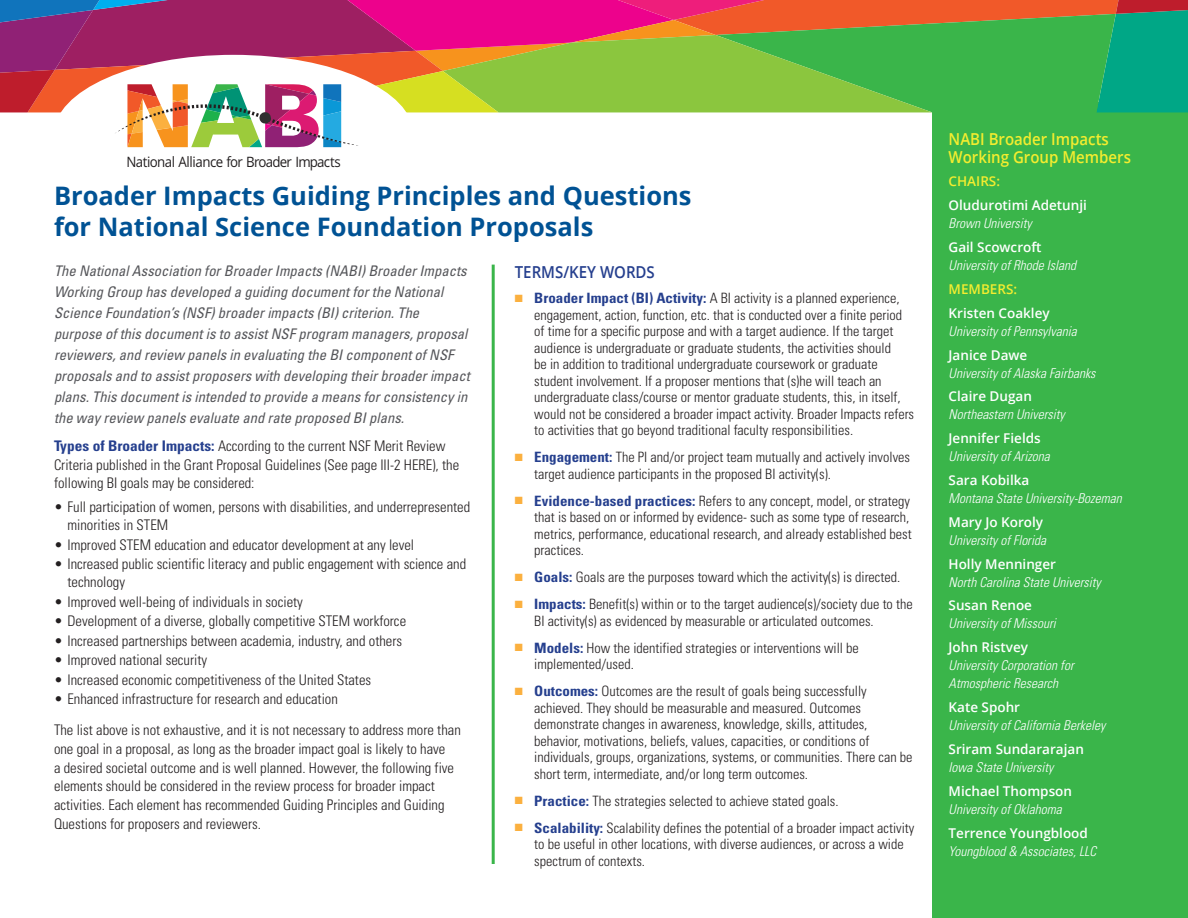
<style>
.page{position:relative;width:1188px;height:918px;background:#fff}
.page>*{position:absolute;margin:0;border:0;box-sizing:border-box;transform-origin:0 0}
.Flyer_Title{font:700 25.5px/31.5px "Open Sans";color:#005294}
.Committee_Lists{font:600 16.5px/18px "Open Sans";color:#f4ed2f;scale:.91 1}
.Committee_Subhead{font:600 16.5px "Open Sans";color:#253f8e;scale:.91 1}
.Body{font:300 condensed 14.7px/18.8px "Univers LT Std";color:#231f20}
.Intro{font:italic condensed 14.7px/21px "Univers LT Std";color:#55565a}
.t1{font:300 condensed 14.25px/16.5px "Univers LT Std";color:#231f20}
.t2{font:14.25px "Open Sans";letter-spacing:-.045em;color:#231f20;scale:.93 1}
.Committee_Lists-2{font:italic 300 condensed 13.5px/18px "Univers LT Std";color:#fff}
.Committee_Lists-3{font:600 13.5px/18px "Open Sans";color:#fff}
.Committee_Lists-4{font:600 13.5px "Open Sans";color:#f4ed2f}
.s1{font-weight:700;color:#253f8e}
.s2{color:#fbb03f}
.s3{font-family:"Univers LT Std";font-weight:300;font-style:italic;font-stretch:condensed}
.s4{font-family:"Open Sans";font-weight:600;font-style:normal;font-stretch:normal}
</style>
<div class="page">
<div style="left:932px;top:103px;width:256px;height:815px;background:#3ab54a"></div>
<svg style="left:0;top:0;width:1188px;height:147px"></svg>
<hr style="left:492px;top:265px;width:3px;height:599px;background:#3ab54a">
<p class="t2" style="left:127px;top:152px;width:232px">National Alliance for Broader Impacts</p>
<p class="Flyer_Title" style="left:54px;top:179px;width:639px">Broader Impacts Guiding Principles and Questions for National Science Foundation Proposals</p>
<p class="Intro" style="left:54px;top:260px;width:417px">The National Association for Broader Impacts (NABI) Broader Impacts Working Group has developed a guiding document for the National Science Foundation’s (NSF) broader impacts (BI) criterion. The purpose of this document is to assist NSF program managers, proposal reviewers, and review panels in evaluating the BI component of NSF proposals and to assist proposers with developing their broader impact plans. This document is intended to provide a means for consistency in the way review panels evaluate and rate proposed BI plans.</p>
<p class="Body" style="left:54px;top:436px;width:407px"><span class="s1">Types of Broader Impacts:</span> According to the current NSF Merit Review<br>Criteria published in the Grant Proposal Guidelines (See page III-2 HERE), the following BI goals may be considered:</p>
<p class="Body" style="left:68px;top:498px;width:404px;line-height:18px;text-indent:-14px">• Full participation of women, persons with disabilities, and underrepresented minorities in STEM</p>
<p class="Body" style="left:54px;top:535px;width:362px">• Improved STEM education and educator development at any level</p>
<p class="Body" style="left:68px;top:555px;width:400px;line-height:18px;text-indent:-14px">• Increased public scientific literacy and public engagement with science and technology</p>
<p class="Body" style="left:54px;top:592px;width:250px">• Improved well-being of individuals in society</p>
<p class="Body" style="left:54px;top:612px;width:354px">• Development of a diverse, globally competitive STEM workforce</p>
<p class="Body" style="left:54px;top:631px;width:350px">• Increased partnerships between academia, industry, and others</p>
<p class="Body" style="left:54px;top:651px;width:155px">• Improved national security</p>
<p class="Body" style="left:54px;top:670px;width:319px">• Increased economic competitiveness of the United States</p>
<p class="Body" style="left:54px;top:690px;width:285px">• Enhanced infrastructure for research and education</p>
<p class="Body" style="left:54px;top:721px;width:408px">The list above is not exhaustive, and it is not necessary to address more than one goal in a proposal, as long as the broader impact goal is likely to have<br>a desired societal outcome and is well planned. However, the following five elements should be considered in the review process for broader impact activities. Each element has recommended Guiding Principles and Guiding Questions for proposers and reviewers.</p>
<p class="Committee_Subhead" style="left:515px;top:261px;width:155px">TERMS/KEY WORDS</p>
<p class="t1" style="left:534px;top:290px;width:381px;text-indent:-20px"><span class="s2">■</span> <span class="s1">Broader Impact (BI) Activity:</span> A BI activity is a planned experience, engagement, action, function, etc. that is conducted over a finite period of time for a specific purpose and with a target audience. If the target audience is undergraduate or graduate students, the activities should<br>be in addition to traditional undergraduate coursework or graduate student involvement. If a proposer mentions that (s)he will teach an undergraduate class/course or mentor graduate students, this, in itself, would not be considered a broader impact activity. Broader Impacts refers to activities that go beyond traditional faculty responsibilities.</p>
<p class="t1" style="left:534px;top:449px;width:377px;text-indent:-20px"><span class="s2">■</span> <span class="s1">Engagement:</span> The PI and/or project team mutually and actively involves target audience participants in the proposed BI activity(s).</p>
<p class="t1" style="left:534px;top:493px;width:379px;text-indent:-20px"><span class="s2">■</span> <span class="s1">Evidence-based practices:</span> Refers to any concept, model, or strategy that is based on or informed by evidence- such as some type of research, metrics, performance, educational research, and already established best practices.</p>
<p class="t1" style="left:515px;top:569px;width:387px"><span class="s2">■</span> <span class="s1">Goals:</span> Goals are the purposes toward which the activity(s) is directed.</p>
<p class="t1" style="left:534px;top:596px;width:380px;text-indent:-20px"><span class="s2">■</span> <span class="s1">Impacts:</span> Benefit(s) within or to the target audience(s)/society due to the<br>BI activity(s) as evidenced by measurable or articulated outcomes.</p>
<p class="t1" style="left:534px;top:640px;width:326px;text-indent:-20px"><span class="s2">■</span> <span class="s1">Models:</span> How the identified strategies or interventions will be implemented/used.</p>
<p class="t1" style="left:534px;top:683px;width:380px;text-indent:-20px"><span class="s2">■</span> <span class="s1">Outcomes:</span> Outcomes are the result of goals being successfully achieved. They should be measurable and measured. Outcomes demonstrate changes in awareness, knowledge, skills, attitudes, behavior, motivations, beliefs, values, capacities, or conditions of individuals, groups, organizations, systems, or communities. There can be short term, intermediate, and/or long term outcomes.</p>
<p class="t1" style="left:515px;top:793px;width:325px"><span class="s2">■</span> <span class="s1">Practice:</span> The strategies selected to achieve stated goals.</p>
<p class="t1" style="left:534px;top:820px;width:382px;text-indent:-20px"><span class="s2">■</span> <span class="s1">Scalability:</span> Scalability defines the potential of a broader impact activity to be useful in other locations, with diverse audiences, or across a wide spectrum of contexts.</p>
<p class="Committee_Lists" style="left:949px;top:129px;width:202px">NABI Broader Impacts<br>Working Group Members</p>
<p class="Committee_Lists-4" style="left:949px;top:172px;width:53px">CHAIRS:</p>
<p class="Committee_Lists-3" style="left:949px;top:196px;width:140px">Oludurotimi Adetunji<br><span class="s3">Brown University</span></p>
<p class="Committee_Lists-2" style="left:949px;top:238px;width:129px"><span class="s4">Gail Scowcroft<br></span>University of Rhode Island</p>
<p class="Committee_Lists-4" style="left:949px;top:280px;width:70px">MEMBERS:</p>
<p class="Committee_Lists-2" style="left:949px;top:304px;width:130px"><span class="s4">Kristen Coakley<br></span>University of Pennsylvania</p>
<p class="Committee_Lists-2" style="left:949px;top:346px;width:148px"><span class="s4">Janice Dawe<br></span>University of Alaska Fairbanks</p>
<p class="Committee_Lists-2" style="left:949px;top:388px;width:118px"><span class="s4">Claire Dugan<br></span>Northeastern University</p>
<p class="Committee_Lists-2" style="left:949px;top:430px;width:103px"><span class="s4">Jennifer Fields<br></span>University of Arizona</p>
<p class="Committee_Lists-2" style="left:949px;top:471px;width:175px"><span class="s4">Sara Kobilka<br></span>Montana State University-Bozeman</p>
<p class="Committee_Lists-2" style="left:949px;top:513px;width:99px"><span class="s4">Mary Jo Koroly<br></span>University of Florida</p>
<p class="Committee_Lists-2" style="left:949px;top:555px;width:154px"><span class="s4">Holly Menninger<br></span>North Carolina State University</p>
<p class="Committee_Lists-2" style="left:949px;top:597px;width:109px"><span class="s4">Susan Renoe<br></span>University of Missouri</p>
<p class="Committee_Lists-2" style="left:949px;top:639px;width:127px"><span class="s4">John Ristvey<br></span>University Corporation for<br>Atmospheric Research</p>
<p class="Committee_Lists-2" style="left:949px;top:699px;width:158px"><span class="s4">Kate Spohr<br></span>University of California Berkeley</p>
<p class="Committee_Lists-2" style="left:949px;top:740px;width:137px"><span class="s4">Sriram Sundararajan<br></span>Iowa State University</p>
<p class="Committee_Lists-2" style="left:949px;top:782px;width:125px"><span class="s4">Michael Thompson<br></span>University of Oklahoma</p>
<p class="Committee_Lists-2" style="left:949px;top:824px;width:149px"><span class="s4">Terrence Youngblood<br></span>Youngblood &amp; Associates, LLC</p>
</div>
